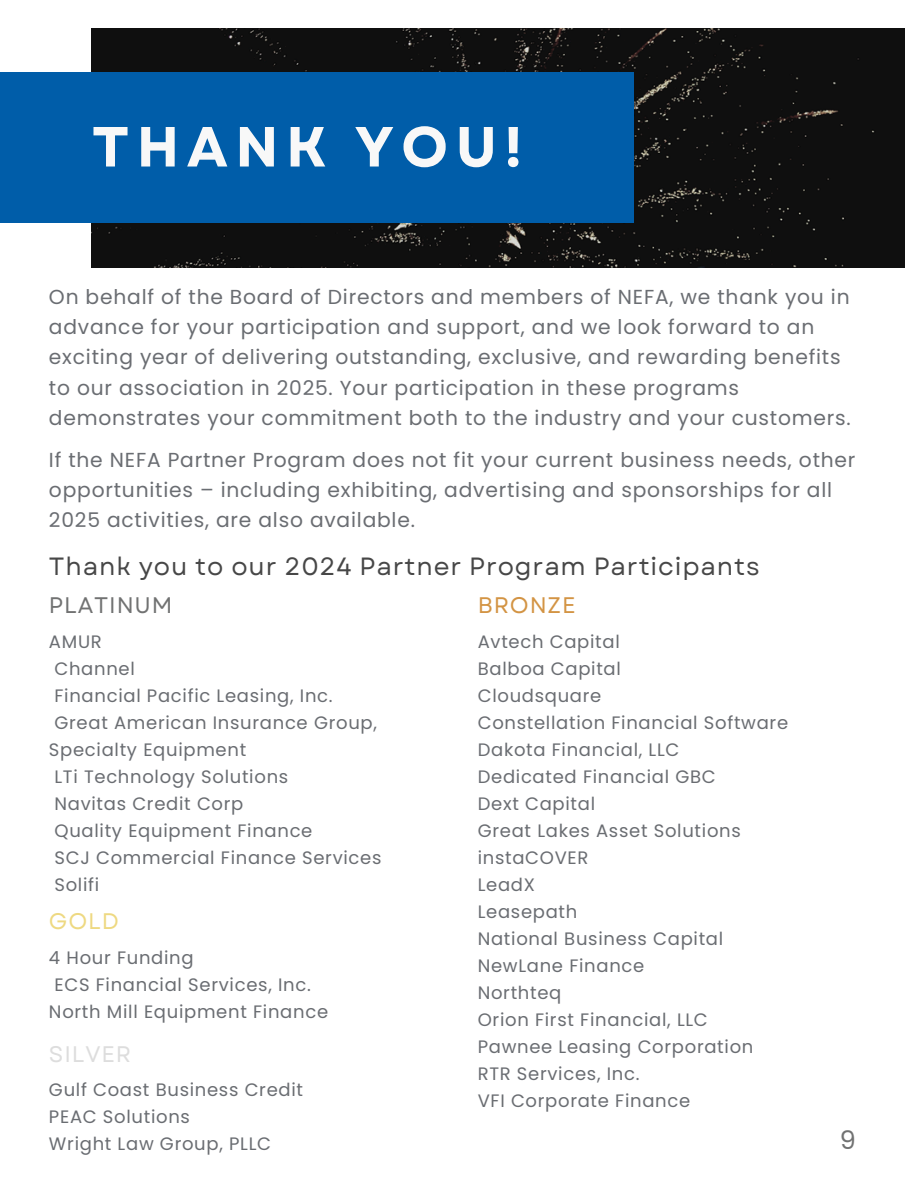
<style>
.page{position:relative;width:918px;height:1188px;background:#fff}
.page>*{position:absolute;margin:0;border:0;box-sizing:border-box;transform-origin:0 0}
.t1{font:700 56.4px "Garet";letter-spacing:.13em;color:#f8f8f8}
.t2{font:25.5px "Poppins";color:#717272}
.t3{font:24.9px "Garet";letter-spacing:.035em;color:#474747}
.t4{font:22.5px "Garet";letter-spacing:.04em;color:#717272}
.t5{font:22.5px "Garet";letter-spacing:.04em;color:#ddd}
.t6{font:22.5px "Garet";letter-spacing:.04em;color:#d39444}
.t7{font:22.5px "Garet";color:#eed982}
.t8{font:20.25px/30.3px "Poppins";letter-spacing:.04em;color:#6a6d72}
.t9{font:18px/27px "Poppins";letter-spacing:.04em;color:#6a6d72}
</style>
<div class="page">
<div style="left:92px;top:29px;width:812px;height:238px;background:#0f0f0f"></div>
<div style="left:0;top:72px;width:634px;height:151px;background:#005da9"></div>
<h1 class="t1" style="left:92px;top:106px;width:432px">THANK YOU!</h1>
<p class="t8" style="left:49px;top:281px;width:803px">On behalf of the Board of Directors and members of NEFA, we thank you in advance for your participation and support, and we look forward to an exciting year of delivering outstanding, exclusive, and rewarding benefits to our association in 2025. Your participation in these programs demonstrates your commitment both to the industry and your customers.</p>
<p class="t8" style="left:49px;top:444px;width:808px">If the NEFA Partner Program does not fit your current business needs, other opportunities – including exhibiting, advertising and sponsorships for all<br>2025 activities, are also available.</p>
<p class="t3" style="left:49px;top:548px;width:712px">Thank you to our 2024 Partner Program Participants</p>
<h4 class="t4" style="left:49px;top:589px;width:125px">PLATINUM</h4>
<p class="t9" style="left:49px;top:629px;width:54px">AMUR</p>
<p class="t9" style="left:55px;top:656px;width:82px">Channel</p>
<p class="t9" style="left:55px;top:683px;width:280px">Financial Pacific Leasing, Inc.</p>
<p class="t9" style="left:49px;top:710px;width:330px;text-indent:6px">Great American Insurance Group,<br>Specialty Equipment</p>
<p class="t9" style="left:55px;top:764px;width:235px">LTi Technology Solutions</p>
<p class="t9" style="left:55px;top:791px;width:190px">Navitas Credit Corp</p>
<p class="t9" style="left:55px;top:818px;width:259px">Quality Equipment Finance</p>
<p class="t9" style="left:55px;top:845px;width:329px">SCJ Commercial Finance Services</p>
<p class="t9" style="left:55px;top:872px;width:46px">Solifi</p>
<p class="t7" style="left:49px;top:905px;width:71px">GOLD</p>
<h3 class="t9" style="left:49px;top:944px;width:146px">4 Hour Funding</h3>
<p class="t9" style="left:55px;top:971px;width:258px">ECS Financial Services, Inc.</p>
<p class="t9" style="left:49px;top:998px;width:281px">North Mill Equipment Finance</p>
<p class="t5" style="left:49px;top:1037px;width:84px">SILVER</p>
<p class="t9" style="left:49px;top:1077px;width:256px">Gulf Coast Business Credit</p>
<p class="t9" style="left:49px;top:1104px;width:143px">PEAC Solutions</p>
<p class="t9" style="left:49px;top:1131px;width:224px">Wright Law Group, PLLC</p>
<p class="t6" style="left:478px;top:589px;width:99px">BRONZE</p>
<p class="t9" style="left:478px;top:629px;width:144px">Avtech Capital</p>
<p class="t9" style="left:478px;top:656px;width:145px">Balboa Capital</p>
<p class="t9" style="left:478px;top:683px;width:125px">Cloudsquare</p>
<p class="t9" style="left:478px;top:710px;width:312px">Constellation Financial Software</p>
<p class="t9" style="left:478px;top:737px;width:203px">Dakota Financial, LLC</p>
<p class="t9" style="left:478px;top:764px;width:240px">Dedicated Financial GBC</p>
<p class="t9" style="left:478px;top:791px;width:119px">Dext Capital</p>
<p class="t9" style="left:478px;top:818px;width:265px">Great Lakes Asset Solutions</p>
<p class="t9" style="left:478px;top:845px;width:112px">instaCOVER</p>
<p class="t9" style="left:478px;top:872px;width:59px">LeadX</p>
<p class="t9" style="left:478px;top:899px;width:101px">Leasepath</p>
<p class="t9" style="left:478px;top:926px;width:247px">National Business Capital</p>
<p class="t9" style="left:478px;top:953px;width:168px">NewLane Finance</p>
<p class="t9" style="left:478px;top:980px;width:85px">Northteq</p>
<p class="t9" style="left:478px;top:1007px;width:232px">Orion First Financial, LLC</p>
<p class="t9" style="left:478px;top:1034px;width:277px">Pawnee Leasing Corporation</p>
<p class="t9" style="left:478px;top:1061px;width:163px">RTR Services, Inc.</p>
<p class="t9" style="left:478px;top:1088px;width:214px">VFI Corporate Finance</p>
<p class="t2" style="left:840px;top:1122px;width:18px">9</p>
</div>
